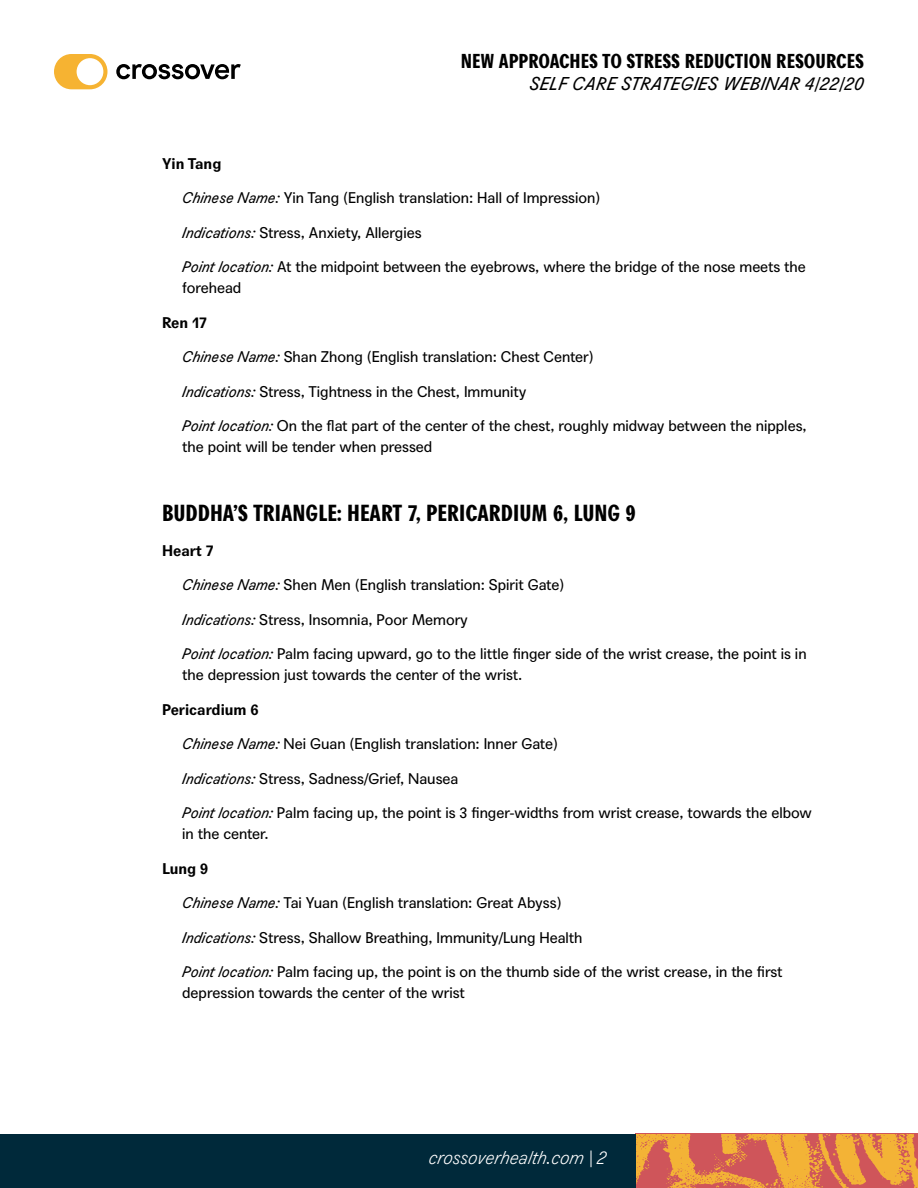
<style>
.page{position:relative;width:918px;height:1188px;background:#fff}
.page>*{position:absolute;margin:0;border:0;box-sizing:border-box;transform-origin:0 0}
.t1{font:22.5px "Agipo Bold Cond";color:#000}
.t2{font:19.5px "Agipo Bold Cond";color:#000}
.t3{font:italic 18px "Agipo";color:#000}
.t4{font:italic 300 18px "Agipo";color:#fff}
.t5{font:15px/21px "Agipo";color:#000}
.t6{font:700 15px "Agipo";color:#000}
.s1{font-style:italic}
</style>
<div class="page">
<svg style="left:54px;top:54px;width:53px;height:35px"></svg>
<svg style="left:116px;top:64px;width:125px;height:15px"></svg>
<svg style="left:635px;top:1134px;width:283px;height:54px;background:#e08447"></svg>
<div style="left:0;top:1134px;width:635px;height:54px;background:#00293a"></div>
<h2 class="t2" style="left:461px;top:46px;width:405px">NEW APPROACHES TO STRESS REDUCTION RESOURCES</h2>
<p class="t3" style="left:529px;top:70px;width:336px">SELF CARE STRATEGIES WEBINAR 4/22/20</p>
<p class="t6" style="left:162px;top:151px;width:61px">Yin Tang</p>
<p class="t5" style="left:182px;top:186px;width:420px"><span class="s1">Chinese Name:</span> Yin Tang (English translation: Hall of Impression)</p>
<p class="t5" style="left:182px;top:220px;width:241px"><span class="s1">Indications:</span> Stress, Anxiety, Allergies</p>
<p class="t5" style="left:182px;top:255px;width:625px"><span class="s1">Point location:</span> At the midpoint between the eyebrows, where the bridge of the nose meets the forehead</p>
<p class="t6" style="left:162px;top:310px;width:47px">Ren 17</p>
<p class="t5" style="left:182px;top:345px;width:413px"><span class="s1">Chinese Name:</span> Shan Zhong (English translation: Chest Center)</p>
<p class="t5" style="left:182px;top:379px;width:346px"><span class="s1">Indications:</span> Stress, Tightness in the Chest, Immunity</p>
<p class="t5" style="left:182px;top:414px;width:626px"><span class="s1">Point location:</span> On the flat part of the center of the chest, roughly midway between the nipples, the point will be tender when pressed</p>
<h1 class="t1" style="left:162px;top:496px;width:475px">BUDDHA’S TRIANGLE: HEART 7, PERICARDIUM 6, LUNG 9</h1>
<p class="t6" style="left:162px;top:538px;width:53px">Heart 7</p>
<p class="t5" style="left:182px;top:573px;width:384px"><span class="s1">Chinese Name:</span> Shen Men (English translation: Spirit Gate)</p>
<p class="t5" style="left:182px;top:607px;width:287px"><span class="s1">Indications:</span> Stress, Insomnia, Poor Memory</p>
<p class="t5" style="left:182px;top:642px;width:626px"><span class="s1">Point location:</span> Palm facing upward, go to the little finger side of the wrist crease, the point is in the depression just towards the center of the wrist.</p>
<p class="t6" style="left:162px;top:697px;width:98px">Pericardium 6</p>
<p class="t5" style="left:182px;top:732px;width:377px"><span class="s1">Chinese Name:</span> Nei Guan (English translation: Inner Gate)</p>
<p class="t5" style="left:182px;top:766px;width:278px"><span class="s1">Indications:</span> Stress, Sadness/Grief, Nausea</p>
<p class="t5" style="left:182px;top:801px;width:631px"><span class="s1">Point location:</span> Palm facing up, the point is 3 finger-widths from wrist crease, towards the elbow in the center.</p>
<p class="t6" style="left:162px;top:856px;width:48px">Lung 9</p>
<p class="t5" style="left:182px;top:891px;width:381px"><span class="s1">Chinese Name:</span> Tai Yuan (English translation: Great Abyss)</p>
<p class="t5" style="left:182px;top:925px;width:402px"><span class="s1">Indications:</span> Stress, Shallow Breathing, Immunity/Lung Health</p>
<p class="t5" style="left:182px;top:960px;width:602px"><span class="s1">Point location:</span> Palm facing up, the point is on the thumb side of the wrist crease, in the first depression towards the center of the wrist</p>
<p class="t4" style="left:429px;top:1144px;width:179px">crossoverhealth.com | 2</p>
</div>
